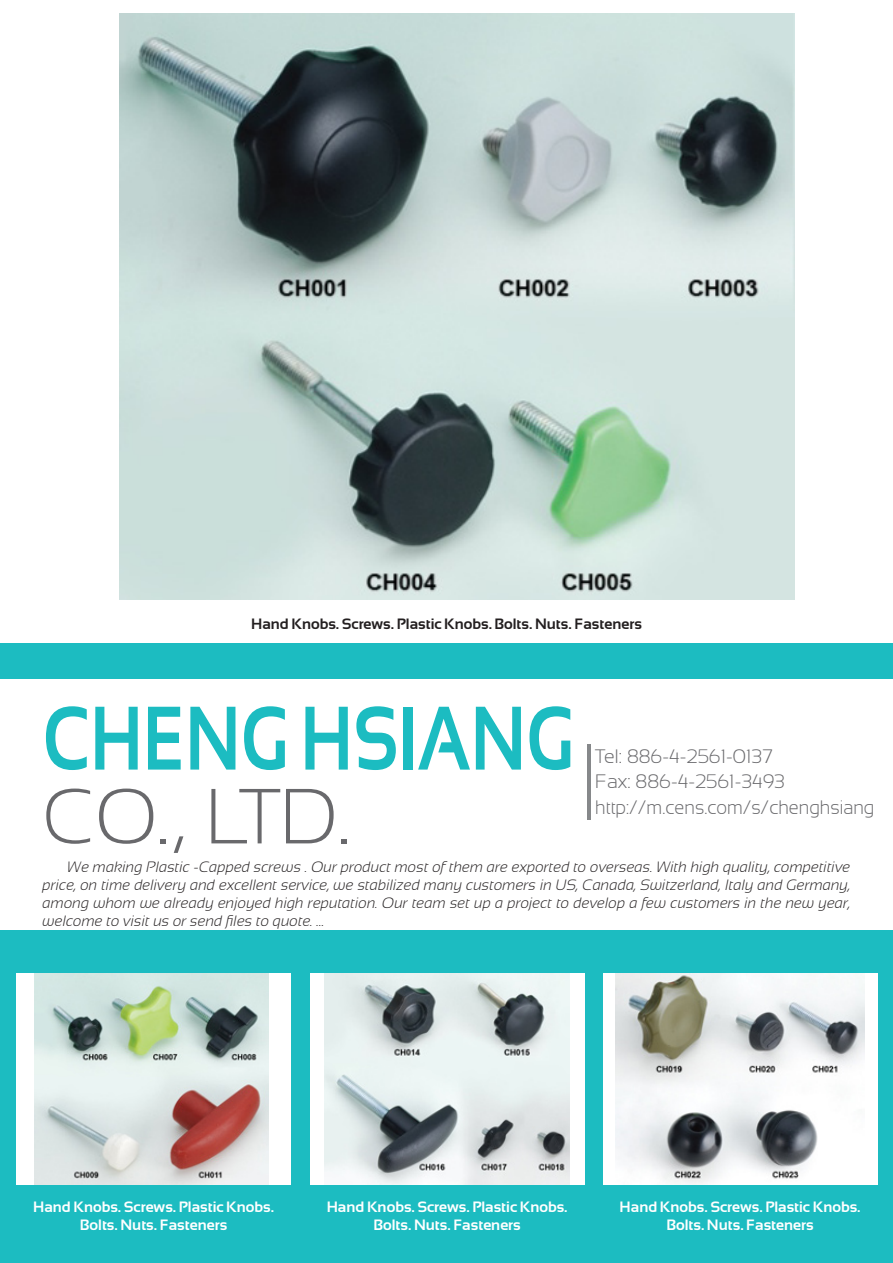
<style>
.page{position:relative;width:893px;height:1263px;background:#fff}
.page>*{position:absolute;margin:0;border:0;box-sizing:border-box;transform-origin:0 0}
.公司名大標{font:700 90px "Sansation";color:#1cbcc1;scale:.78 1}
.公司名大標-2{font:300 78px "Sansation";color:#69696c}
.公司內容{font:300 19.5px "Sansation";color:#69696c}
.公司內容-2{font:300 19.5px "Sansation";color:#69696c;scale:.93 1}
.副標內文{font:italic 300 15px/18px "Sansation";color:#231f20;text-align:justify}
.產品名{font:700 15px/17.2px "Sansation";color:#fff;text-align:center}
.產品名-2{font:700 15px "Sansation";color:#231f20}
</style>
<div class="page">
<div style="left:0;top:643px;width:893px;height:620px;background:#1cbcc1"></div>
<div style="left:0;top:679px;width:893px;height:251px;background:#fff"></div>
<div style="left:17px;top:973px;width:274px;height:212px;background:#fff"></div>
<img style="left:34px;top:973px;width:235px;height:212px">
<div style="left:310px;top:973px;width:274px;height:212px;background:#fff"></div>
<img style="left:325px;top:973px;width:245px;height:212px">
<div style="left:604px;top:973px;width:274px;height:212px;background:#fff"></div>
<img style="left:616px;top:973px;width:248px;height:211px">
<hr style="left:587px;top:744px;width:3px;height:76px;background:#86888a">
<img style="left:119px;top:14px;width:675px;height:586px">
<p class="產品名-2" style="left:251px;top:616px;width:392px">Hand Knobs. Screws. Plastic Knobs. Bolts. Nuts. Fasteners</p>
<p class="公司名大標" style="left:43px;top:688px;width:683px">CHENG HSIANG</p>
<p class="公司名大標-2" style="left:43px;top:773px;width:309px">CO., LTD.</p>
<p class="公司內容" style="left:595px;top:745px;width:179px">Tel: 886-4-2561-0137</p>
<p class="公司內容" style="left:595px;top:771px;width:191px">Fax: 886-4-2561-3493</p>
<p class="公司內容-2" style="left:595px;top:796px;width:302px">http://m.cens.com/s/chenghsiang</p>
<p class="副標內文" style="left:43px;top:858px;width:809px;text-indent:25px">We making Plastic -Capped screws . Our product most of them are exported to overseas. With high quality, competitive price, on time delivery and excellent service, we stabilized many customers in US, Canada, Switzerland, Italy and Germany, among whom we already enjoyed high reputation. Our team set up a project to develop a few customers in the new year, welcome to visit us or send files to quote. ...</p>
<p class="產品名" style="left:33px;top:1198px;width:242px">Hand Knobs. Screws. Plastic Knobs.<br>Bolts. Nuts. Fasteners</p>
<p class="產品名" style="left:327px;top:1198px;width:242px">Hand Knobs. Screws. Plastic Knobs.<br>Bolts. Nuts. Fasteners</p>
<p class="產品名" style="left:620px;top:1198px;width:242px">Hand Knobs. Screws. Plastic Knobs.<br>Bolts. Nuts. Fasteners</p>
</div>
